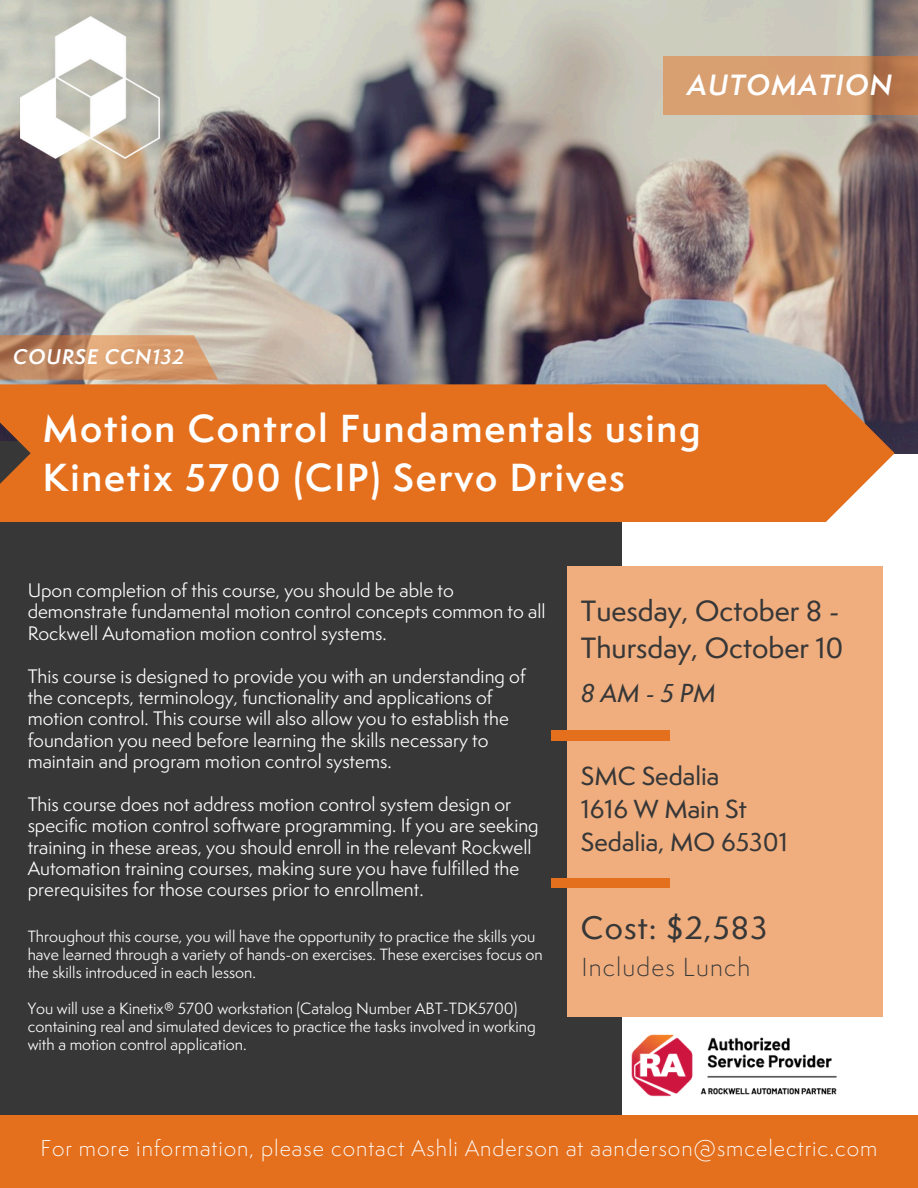
<style>
.page{position:relative;width:918px;height:1188px;background:#fff}
.page>*{position:absolute;margin:0;border:0;box-sizing:border-box;transform-origin:0 0}
.t1{font:600 36px/49.5px "Semplicita Pro";letter-spacing:.05em;color:#fff}
.t2{font:500 30px "Semplicita Pro";letter-spacing:.04em;color:#373737}
.t3{font:500 27px/37.2px "Semplicita Pro";color:#373737}
.t4{font:italic 600 27px "Semplicita Pro";letter-spacing:.045em;color:#fff}
.t5{font:500 24px/32.7px "Semplicita Pro";color:#373737}
.t6{font:300 24px "Semplicita Pro";letter-spacing:.045em;color:#373737}
.t7{font:24px "Semplicita Pro Med It";letter-spacing:.12em;color:#373737}
.t8{font:300 21px "Semplicita Pro";letter-spacing:.045em;color:#fff}
.t9{font:italic 600 19.5px "Semplicita Pro";letter-spacing:.045em;color:#fff}
.t10{font:18px/21.3px "Semplicita Pro";color:#fff}
.t11{font:15px/18px "Semplicita Pro";color:#fff}
</style>
<div class="page">
<img style="left:0;top:0;width:918px;height:453px">
<svg style="left:663px;top:56px;width:255px;height:59px;fill:#d89f70"></svg>
<img style="left:21px;top:17px;width:138px;height:141px">
<div style="left:0;top:442px;width:621px;height:746px;background:#373737"></div>
<div style="left:0;top:384px;width:895px;height:138px;background:#e4701e"></div>
<div style="left:567px;top:566px;width:315px;height:451px;background:#f0ae7f"></div>
<div style="left:551px;top:730px;width:118px;height:10px;background:#e4701e"></div>
<div style="left:551px;top:879px;width:118px;height:9px;background:#e4701e"></div>
<div style="left:0;top:1115px;width:918px;height:73px;background:#e4701e"></div>
<svg style="left:0;top:335px;width:218px;height:45px"></svg>
<img style="left:631px;top:1034px;width:206px;height:63px">
<h3 class="t9" style="left:13px;top:343px;width:173px">COURSE CCN132</h3>
<p class="t4" style="left:687px;top:65px;width:206px">AUTOMATION</p>
<p class="t1" style="left:43px;top:403px;width:659px">Motion Control Fundamentals using<br>Kinetix 5700 (CIP) Servo Drives</p>
<p class="t10" style="left:28px;top:579px;width:520px">Upon completion of this course, you should be able to demonstrate fundamental motion control concepts common to all<br>Rockwell Automation motion control systems.</p>
<h4 class="t10" style="left:28px;top:665px;width:499px">This course is designed to provide you with an understanding of the concepts, terminology, functionality and applications of motion control. This course will also allow you to establish the foundation you need before learning the skills necessary to maintain and program motion control systems.</h4>
<h3 class="t10" style="left:28px;top:793px;width:512px">This course does not address motion control system design or specific motion control software programming. If you are seeking training in these areas, you should enroll in the relevant Rockwell Automation training courses, making sure you have fulfilled the prerequisites for those courses prior to enrollment.</h3>
<h5 class="t11" style="left:28px;top:927px;width:516px">Throughout this course, you will have the opportunity to practice the skills you have learned through a variety of hands-on exercises. These exercises focus on the skills introduced in each lesson.</h5>
<p class="t11" style="left:28px;top:999px;width:510px">You will use a Kinetix® 5700 workstation (Catalog Number ABT-TDK5700) containing real and simulated devices to practice the tasks involved in working with a motion control application.</p>
<h1 class="t3" style="left:581px;top:592px;width:264px">Tuesday, October 8 -<br>Thursday, October 10</h1>
<p class="t7" style="left:581px;top:676px;width:137px">8AM-5PM</p>
<p class="t5" style="left:581px;top:760px;width:208px">SMC Sedalia<br>1616 W Main St<br>Sedalia, MO 65301</p>
<p class="t2" style="left:581px;top:907px;width:188px">Cost: $2,583</p>
<p class="t6" style="left:581px;top:951px;width:171px">Includes Lunch</p>
<h6 class="t8" style="left:41px;top:1134px;width:838px">For more information, please contact Ashli Anderson at aanderson@smcelectric.com</h6>
</div>
